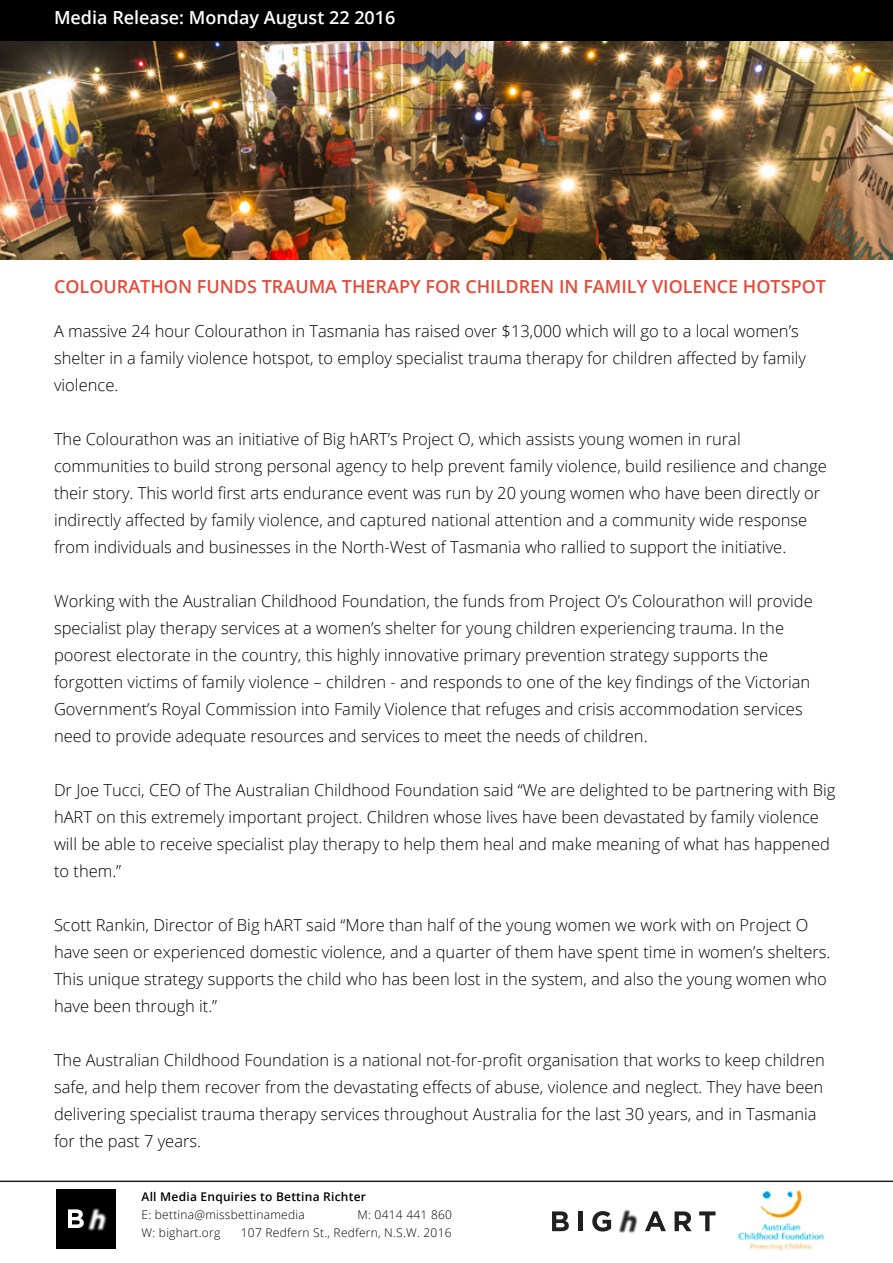
<style>
.page{position:relative;width:893px;height:1263px;background:#fff}
.page>*{position:absolute;margin:0;border:0;box-sizing:border-box;transform-origin:0 0}
.t1{font:600 18px "Open Sans";color:#e64a39}
.t2{font:600 18px "Open Sans";color:#fff}
.t3{font:300 16.5px/27px "Open Sans";color:#000}
.t4{font:300 12px "Open Sans";letter-spacing:.02em;color:#000}
.t5{font:600 12px "Open Sans";letter-spacing:.02em;color:#000}
</style>
<div class="page">
<img style="left:0;top:40px;width:893px;height:219px">
<svg style="left:0;top:1180px;width:893px;height:70px"></svg>
<div style="left:0;top:0;width:893px;height:40px;background:#000"></div>
<svg style="left:552px;top:1211px;width:17px;height:20px"></svg>
<div style="left:578px;top:1211px;width:5px;height:20px;background:#221f20"></div>
<svg style="left:592px;top:1211px;width:9px;height:20px"></svg>
<img style="left:601px;top:1208px;width:54px;height:26px">
<svg style="left:645px;top:1211px;width:21px;height:20px"></svg>
<svg style="left:675px;top:1211px;width:17px;height:20px"></svg>
<svg style="left:699px;top:1211px;width:16px;height:20px"></svg>
<img style="left:736px;top:1188px;width:89px;height:61px">
<p class="t2" style="left:54px;top:5px;width:343px">Media Release: Monday August 22 2016</p>
<p class="t1" style="left:54px;top:274px;width:774px">COLOURATHON FUNDS TRAUMA THERAPY FOR CHILDREN IN FAMILY VIOLENCE HOTSPOT</p>
<p class="t3" style="left:54px;top:317px;width:754px">A massive 24 hour Colourathon in Tasmania has raised over $13,000 which will go to a local women’s shelter in a family violence hotspot, to employ specialist trauma therapy for children affected by family violence.</p>
<p class="t3" style="left:54px;top:425px;width:774px">The Colourathon was an initiative of Big hART’s Project O, which assists young women in rural communities to build strong personal agency to help prevent family violence, build resilience and change their story. This world first arts endurance event was run by 20 young women who have been directly or indirectly affected by family violence, and captured national attention and a community wide response from individuals and businesses in the North-West of Tasmania who rallied to support the initiative.</p>
<p class="t3" style="left:54px;top:587px;width:760px">Working with the Australian Childhood Foundation, the funds from Project O’s Colourathon will provide specialist play therapy services at a women’s shelter for young children experiencing trauma. In the poorest electorate in the country, this highly innovative primary prevention strategy supports the forgotten victims of family violence – children - and responds to one of the key findings of the Victorian Government’s Royal Commission into Family Violence that refuges and crisis accommodation services need to provide adequate resources and services to meet the needs of children.</p>
<p class="t3" style="left:54px;top:776px;width:783px">Dr Joe Tucci, CEO of The Australian Childhood Foundation said “We are delighted to be partnering with Big hART on this extremely important project. Children whose lives have been devastated by family violence will be able to receive specialist play therapy to help them heal and make meaning of what has happened to them.”</p>
<p class="t3" style="left:54px;top:911px;width:778px">Scott Rankin, Director of Big hART said “More than half of the young women we work with on Project O have seen or experienced domestic violence, and a quarter of them have spent time in women’s shelters.<br>This unique strategy supports the child who has been lost in the system, and also the young women who have been through it.”</p>
<p class="t3" style="left:54px;top:1046px;width:772px">The Australian Childhood Foundation is a national not-for-profit organisation that works to keep children safe, and help them recover from the devastating effects of abuse, violence and neglect. They have been delivering specialist trauma therapy services throughout Australia for the last 30 years, and in Tasmania for the past 7 years.</p>
<p class="t5" style="left:142px;top:1188px;width:226px">All Media Enquiries to Bettina Richter</p>
<p class="t4" style="left:142px;top:1206px;width:165px">E: bettina@missbettinamedia</p>
<p class="t4" style="left:358px;top:1206px;width:96px">M: 0414 441 860</p>
<p class="t4" style="left:142px;top:1224px;width:80px">W: bighart.org</p>
<p class="t4" style="left:241px;top:1224px;width:212px">107 Redfern St., Redfern, N.S.W. 2016</p>
</div>
